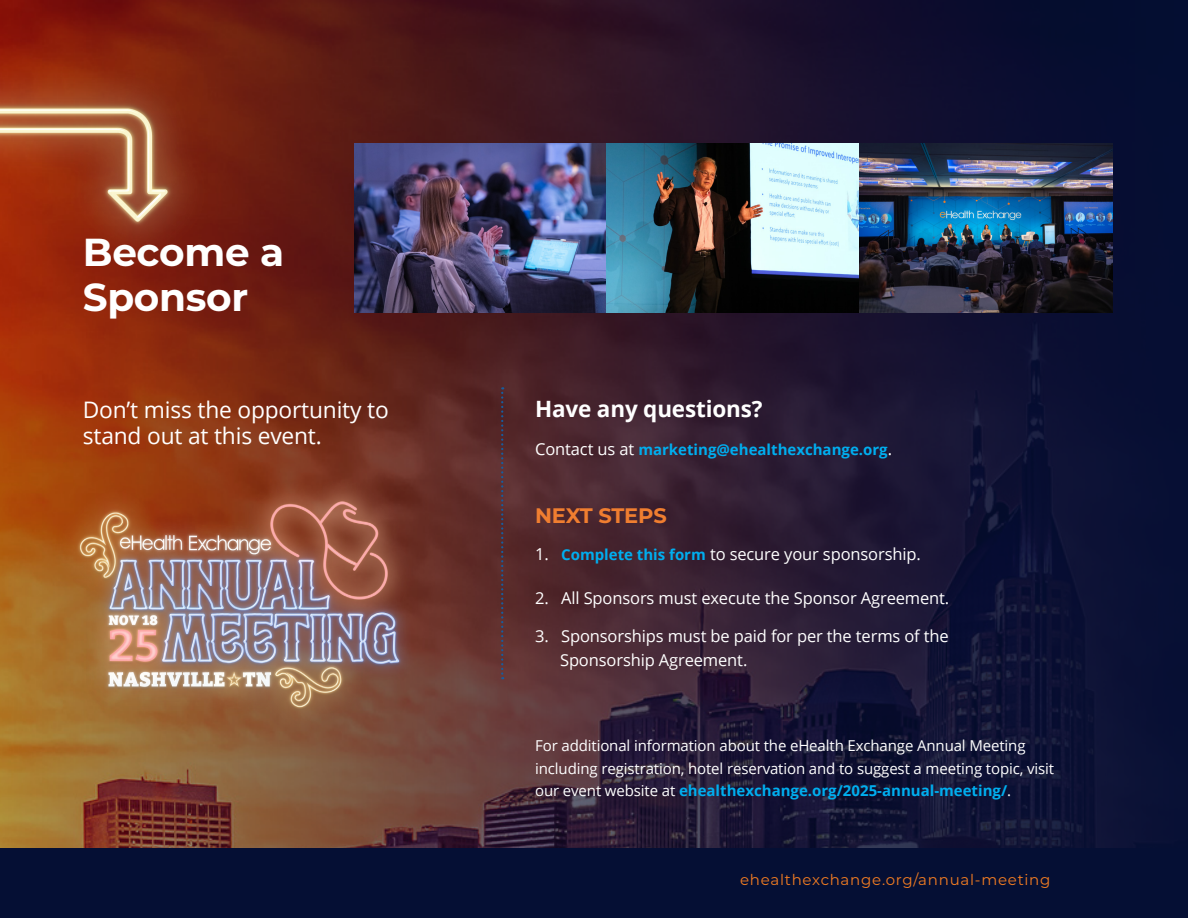
<style>
.page{position:relative;width:1188px;height:918px;background:#fff}
.page>*{position:absolute;margin:0;border:0;box-sizing:border-box;transform-origin:0 0}
.t1{font:700 39px/45px "Montserrat";letter-spacing:-.01em;color:#fff}
.t2{font:22.8px/26.2px "Open Sans";letter-spacing:-.01em;color:#fff}
.t3{font:700 22.5px "Open Sans";letter-spacing:-.01em;color:#fff}
.t4{font:700 21px "Montserrat";letter-spacing:-.01em;color:#f07e30}
.t5{font:16.5px/24px "Open Sans";letter-spacing:-.01em;color:#fff}
.t6{font:15px/22.5px "Open Sans";letter-spacing:-.01em;color:#fff}
.t7{font:700 15px "Open Sans";color:#00aeef}
.t8{font:15px "Montserrat";letter-spacing:.05em;color:#f27c22}
.s1{font-weight:400;font-size:16.5px;color:#fff}
.s2{font-weight:700;font-size:15px;color:#00aeef}
.s3{font-weight:700;color:#00aeef}
</style>
<div class="page">
<img style="left:0;top:0;width:1188px;height:848px">
<div style="left:0;top:848px;width:1188px;height:70px;background:#050f34"></div>
<img style="left:0;top:0;width:275px;height:387px">
<svg style="left:501px;top:387px;width:2px;height:292px"></svg>
<img style="left:354px;top:144px;width:758px;height:168px">
<img style="left:41px;top:408px;width:410px;height:383px">
<p class="t1" style="left:83px;top:227px;width:203px">Become a<br>Sponsor</p>
<p class="t2" style="left:83px;top:396px;width:307px">Don’t miss the opportunity to stand out at this event.</p>
<p class="t3" style="left:535px;top:393px;width:229px">Have any questions?</p>
<p class="t7" style="left:535px;top:439px;width:359px"><span class="s1">Contact us at</span> marketing@ehealthexchange.org<span class="s1">.</span></p>
<p class="t4" style="left:535px;top:500px;width:133px">NEXT STEPS</p>
<p class="t5" style="left:535px;top:542px;width:387px">1. <span class="s2">Complete this form</span> to secure your sponsorship.</p>
<p class="t5" style="left:535px;top:586px;width:416px">2. All Sponsors must execute the Sponsor Agreement.</p>
<p class="t5" style="left:560px;top:623px;width:390px;text-indent:-25px">3. Sponsorships must be paid for per the terms of the<br>Sponsorship Agreement.</p>
<p class="t6" style="left:535px;top:734px;width:521px">For additional information about the eHealth Exchange Annual Meeting including registration, hotel reservation and to suggest a meeting topic, visit our event website at <span class="s3">ehealthexchange.org/2025-annual-meeting/</span>.</p>
<p class="t8" style="left:740px;top:869px;width:312px">ehealthexchange.org/annual-meeting</p>
</div>
